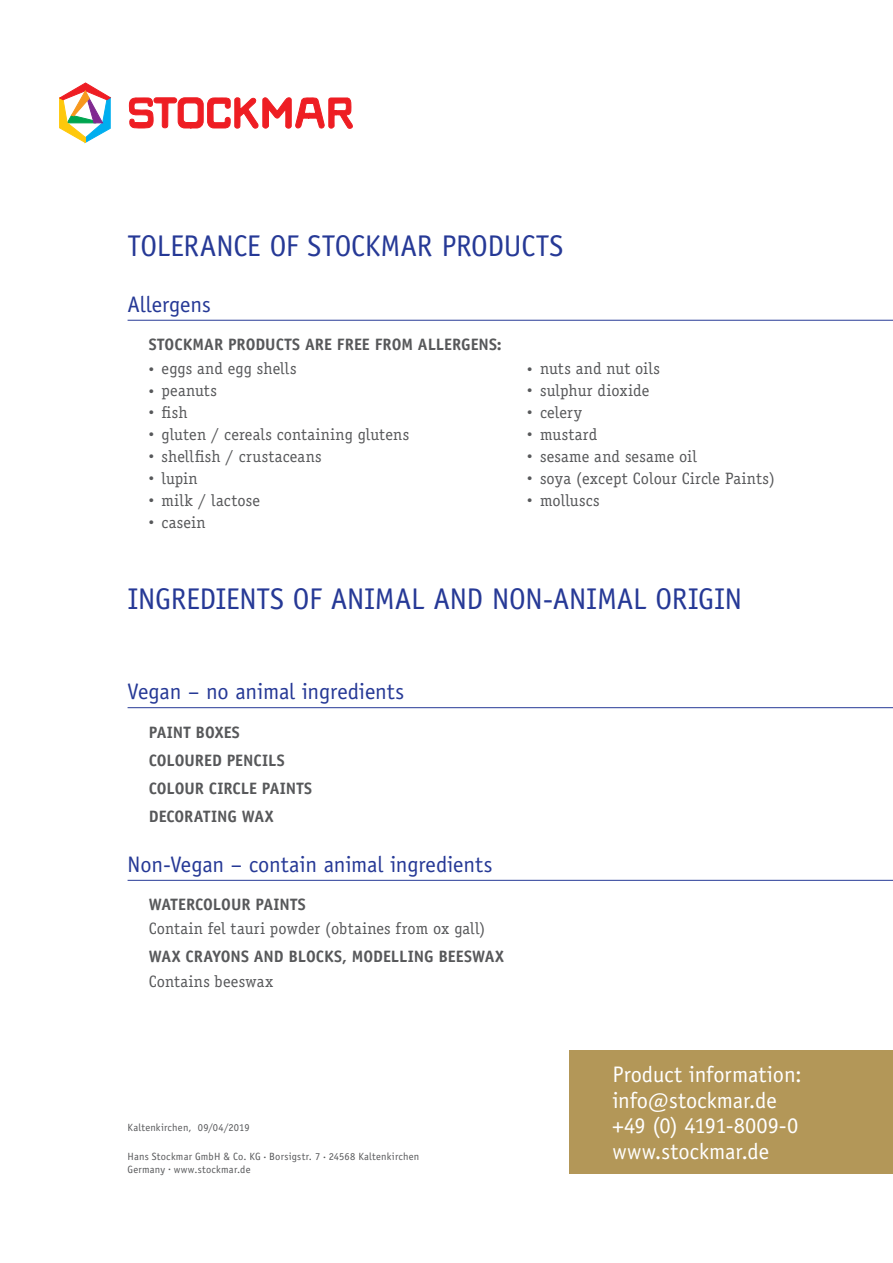
<style>
.page{position:relative;width:893px;height:1263px;background:#fff}
.page>*{position:absolute;margin:0;border:0;box-sizing:border-box;transform-origin:0 0}
.t1{font:30px "Officina Sans LT";letter-spacing:-.01em;color:#263996}
.t2{font:22.5px "Officina Sans LT";letter-spacing:-.005em;color:#263996}
.t3{font:22.5px/25.5px "Officina Sans LT";letter-spacing:-.005em;color:#fff}
.t4{font:16.5px "Officina Serif";letter-spacing:.01em;color:#57585a}
.t5{font:700 16.5px/28.3px "Officina Sans LT";color:#57585a}
.t6{font:10.5px/12.6px "Officina Sans LT";letter-spacing:.02em;color:#57585a}
.s1{font-size:10.5px}
.s2{font-size:4.5px}
</style>
<div class="page">
<div style="left:570px;top:1050px;width:323px;height:124px;background:#b39758"></div>
<svg style="left:129px;top:97px;width:223px;height:32px"></svg>
<svg style="left:60px;top:83px;width:50px;height:60px"></svg>
<hr style="left:128px;top:320px;width:765px;height:1px;background:#263996">
<hr style="left:128px;top:707px;width:765px;height:1px;background:#263996">
<hr style="left:128px;top:880px;width:765px;height:1px;background:#263996">
<h1 class="t1" style="left:128px;top:229px;width:437px">TOLERANCE OF STOCKMAR PRODUCTS</h1>
<h2 class="t2" style="left:128px;top:291px;width:85px">Allergens</h2>
<p class="t5" style="left:149px;top:330px;width:355px">STOCKMAR PRODUCTS ARE FREE FROM ALLERGENS:</p>
<p class="t4" style="left:149px;top:359px;width:149px"><span class="s1">•</span> eggs and egg shells</p>
<p class="t4" style="left:149px;top:381px;width:70px"><span class="s1">•</span> peanuts</p>
<p class="t4" style="left:149px;top:403px;width:40px"><span class="s1">•</span> fish</p>
<p class="t4" style="left:149px;top:425px;width:262px"><span class="s1">•</span> gluten / cereals containing glutens</p>
<p class="t4" style="left:149px;top:447px;width:174px"><span class="s1">•</span> shellfish / crustaceans</p>
<p class="t4" style="left:149px;top:468px;width:50px"><span class="s1">•</span> lupin</p>
<p class="t4" style="left:149px;top:490px;width:113px"><span class="s1">•</span> milk / lactose</p>
<p class="t4" style="left:149px;top:512px;width:58px"><span class="s1">•</span> casein</p>
<p class="t4" style="left:527px;top:359px;width:134px"><span class="s1">•</span> nuts and nut oils</p>
<p class="t4" style="left:527px;top:381px;width:124px"><span class="s1">•</span> sulphur dioxide</p>
<p class="t4" style="left:527px;top:403px;width:56px"><span class="s1">•</span> celery</p>
<p class="t4" style="left:527px;top:425px;width:71px"><span class="s1">•</span> mustard</p>
<p class="t4" style="left:527px;top:446px;width:171px"><span class="s1">•</span> sesame and sesame oil</p>
<p class="t4" style="left:527px;top:468px;width:249px"><span class="s1">•</span> soya (except Colour Circle Paints)</p>
<p class="t4" style="left:527px;top:490px;width:74px"><span class="s1">•</span> molluscs</p>
<h1 class="t1" style="left:128px;top:582px;width:616px">INGREDIENTS OF ANIMAL AND NON-ANIMAL ORIGIN</h1>
<h2 class="t2" style="left:128px;top:678px;width:278px">Vegan – no animal ingredients</h2>
<p class="t5" style="left:149px;top:717px;width:165px">PAINT BOXES<br>COLOURED PENCILS<br>COLOUR CIRCLE PAINTS<br>DECORATING WAX</p>
<h2 class="t2" style="left:128px;top:851px;width:366px">Non-Vegan – contain animal ingredients</h2>
<p class="t5" style="left:149px;top:890px;width:158px">WATERCOLOUR PAINTS</p>
<p class="t4" style="left:149px;top:919px;width:338px">Contain fel tauri powder (obtaines from ox gall)</p>
<p class="t5" style="left:149px;top:942px;width:357px">WAX CRAYONS AND BLOCKS, MODELLING BEESWAX</p>
<p class="t4" style="left:149px;top:971px;width:126px">Contains beeswax</p>
<p class="t6" style="left:128px;top:1121px;width:124px">Kaltenkirchen, 09/04/2019</p>
<p class="t6" style="left:128px;top:1150px;width:293px">Hans Stockmar GmbH &amp; Co. KG <span class="s2">•</span> Borsigstr. 7 <span class="s2">•</span> 24568 Kaltenkirchen<br>Germany <span class="s2">•</span> www.stockmar.de</p>
<h2 class="t3" style="left:612px;top:1062px;width:191px">Product information: info@stockmar.de +49 (0) 4191-8009-0 www.stockmar.de</h2>
</div>
